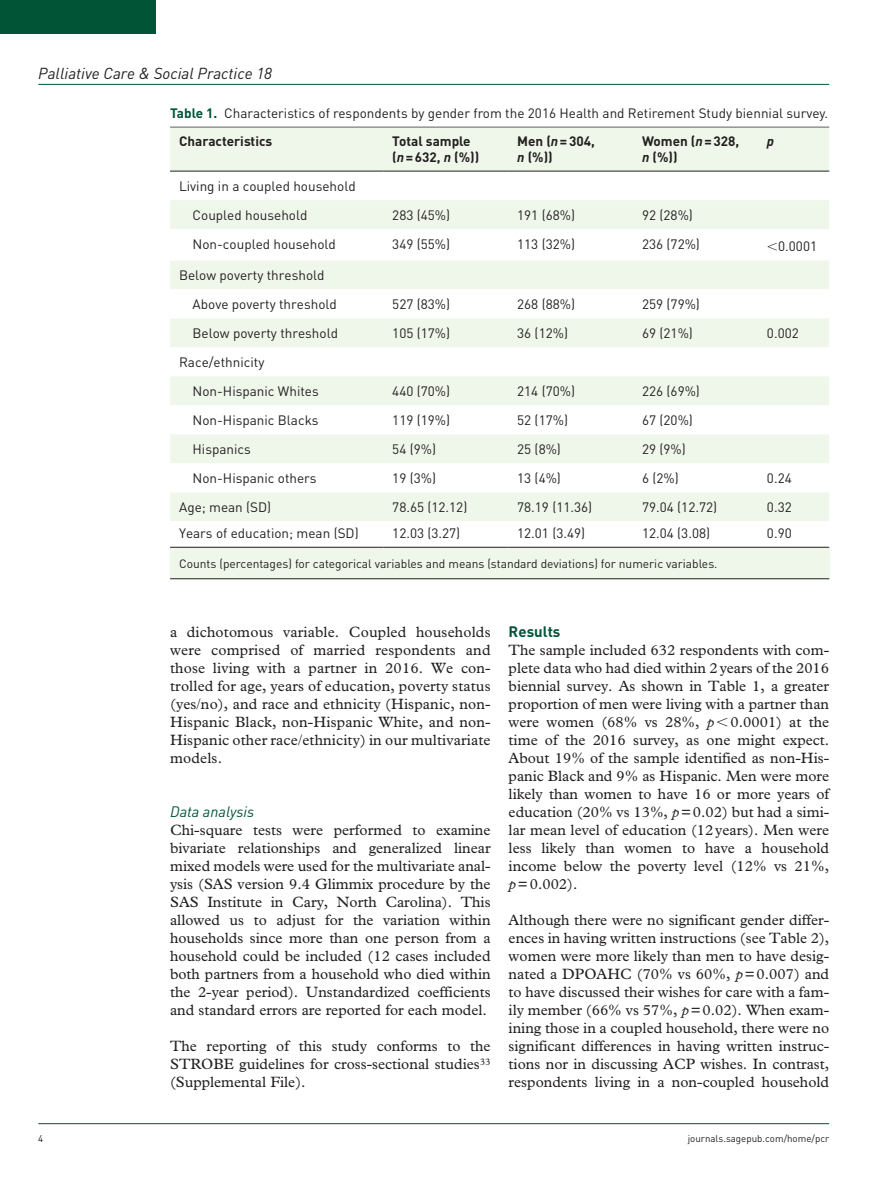
<style>
.page{position:relative;width:893px;height:1191px;background:#fff}
.page>*{position:absolute;margin:0;border:0;box-sizing:border-box;transform-origin:0 0}
.t1{font:italic 15.75px "DIN";color:#231f20}
.t2{font:15px/18px "Plantin Std";color:#231f20;text-align:justify}
.t3{font:italic 15px "DIN";color:#015436}
.t4{font:700 15px "DIN";color:#015436}
.t5{font:13.5px/29px "DIN";color:#231f20}
.t6{font:700 13.5px/15.8px "DIN";color:#231f20}
.t7{font:italic 700 13.5px "DIN";color:#231f20}
.t8{font:12px "DIN";color:#231f20}
.t9{font:9.75px "DIN";color:#231f20}
.s1{font-weight:700;color:#015436}
.s2{font-weight:700}
.s3{font-style:italic}
</style>
<div class="page">
<hr style="left:38px;top:84px;width:791px;height:1px;background:#015436">
<hr style="left:38px;top:1123px;width:791px;height:1px;background:#015436">
<div style="left:0;top:0;width:155px;height:34px;background:#015436"></div>
<div style="left:170px;top:547px;width:659px;height:32px;background:#eff7ea"></div>
<hr style="left:170px;top:127px;width:659px;height:1px;background:#231f20">
<hr style="left:170px;top:578px;width:659px;height:1px;background:#231f20">
<div style="left:170px;top:128px;width:659px;height:43px;background:#eff7ea"></div>
<svg style="left:170px;top:200px;width:659px;height:347px"></svg>
<hr style="left:170px;top:171px;width:213px;height:1px;background:#231f20">
<hr style="left:383px;top:171px;width:125px;height:1px;background:#231f20">
<hr style="left:508px;top:171px;width:125px;height:1px;background:#231f20">
<hr style="left:633px;top:171px;width:125px;height:1px;background:#231f20">
<hr style="left:758px;top:171px;width:71px;height:1px;background:#231f20">
<hr style="left:170px;top:547px;width:213px;height:1px;background:#231f20">
<hr style="left:383px;top:547px;width:125px;height:1px;background:#231f20">
<hr style="left:508px;top:547px;width:125px;height:1px;background:#231f20">
<hr style="left:633px;top:547px;width:125px;height:1px;background:#231f20">
<hr style="left:758px;top:547px;width:71px;height:1px;background:#231f20">
<svg style="left:768px;top:243px;width:9px;height:8px"></svg>
<p class="t1" style="left:38px;top:63px;width:235px">Palliative Care &amp; Social Practice 18</p>
<p class="t5" style="left:179px;top:98px;width:650px;line-height:28.5px;text-indent:-9px"><span class="s1">Table 1.</span> Characteristics of respondents by gender from the 2016 Health and Retirement Study biennial survey.<br><span class="s2">Characteristics</span></p>
<p class="t6" style="left:392px;top:133px;width:89px">Total sample (<span class="s3">n</span>=632, <span class="s3">n</span> (%))</p>
<p class="t6" style="left:517px;top:133px;width:79px">Men (<span class="s3">n</span>=304, <span class="s3">n</span> (%))</p>
<p class="t6" style="left:642px;top:133px;width:99px">Women (<span class="s3">n</span>=328, <span class="s3">n</span> (%))</p>
<p class="t7" style="left:767px;top:133px;width:9px">p</p>
<p class="t5" style="left:193px;top:171px;width:165px;text-indent:-14px">Living in a coupled household<br>Coupled household</p>
<p class="t5" style="left:392px;top:200px;width:59px">283 (45%)</p>
<p class="t5" style="left:517px;top:200px;width:59px">191 (68%)</p>
<p class="t5" style="left:642px;top:200px;width:52px">92 (28%)</p>
<p class="t5" style="left:193px;top:229px;width:145px">Non-coupled household</p>
<p class="t5" style="left:392px;top:229px;width:59px">349 (55%)</p>
<p class="t5" style="left:517px;top:229px;width:59px">113 (32%)</p>
<p class="t5" style="left:642px;top:229px;width:59px">236 (72%)</p>
<p class="t5" style="left:778px;top:232px;width:40px">0.0001</p>
<p class="t5" style="left:193px;top:261px;width:146px;text-indent:-14px">Below poverty threshold<br>Above poverty threshold</p>
<p class="t5" style="left:392px;top:290px;width:59px">527 (83%)</p>
<p class="t5" style="left:517px;top:290px;width:59px">268 (88%)</p>
<p class="t5" style="left:642px;top:290px;width:59px">259 (79%)</p>
<p class="t5" style="left:193px;top:319px;width:147px">Below poverty threshold</p>
<p class="t5" style="left:392px;top:319px;width:59px">105 (17%)</p>
<p class="t5" style="left:517px;top:319px;width:52px">36 (12%)</p>
<p class="t5" style="left:642px;top:319px;width:52px">69 (21%)</p>
<p class="t5" style="left:767px;top:319px;width:33px">0.002</p>
<p class="t5" style="left:193px;top:348px;width:128px;text-indent:-14px">Race/ethnicity<br>Non-Hispanic Whites</p>
<p class="t5" style="left:392px;top:377px;width:59px">440 (70%)</p>
<p class="t5" style="left:517px;top:377px;width:59px">214 (70%)</p>
<p class="t5" style="left:642px;top:377px;width:59px">226 (69%)</p>
<p class="t5" style="left:193px;top:406px;width:127px">Non-Hispanic Blacks</p>
<p class="t5" style="left:392px;top:406px;width:59px">119 (19%)</p>
<p class="t5" style="left:517px;top:406px;width:52px">52 (17%)</p>
<p class="t5" style="left:642px;top:406px;width:52px">67 (20%)</p>
<p class="t5" style="left:193px;top:435px;width:60px">Hispanics</p>
<p class="t5" style="left:392px;top:435px;width:45px">54 (9%)</p>
<p class="t5" style="left:517px;top:435px;width:45px">25 (8%)</p>
<p class="t5" style="left:642px;top:435px;width:45px">29 (9%)</p>
<p class="t5" style="left:193px;top:464px;width:126px">Non-Hispanic others</p>
<p class="t5" style="left:392px;top:464px;width:45px">19 (3%)</p>
<p class="t5" style="left:517px;top:464px;width:45px">13 (4%)</p>
<p class="t5" style="left:642px;top:464px;width:38px">6 (2%)</p>
<p class="t5" style="left:767px;top:464px;width:26px">0.24</p>
<p class="t5" style="left:179px;top:493px;width:94px">Age; mean (SD)</p>
<p class="t5" style="left:392px;top:493px;width:77px">78.65 (12.12)</p>
<p class="t5" style="left:517px;top:493px;width:77px">78.19 (11.36)</p>
<p class="t5" style="left:642px;top:493px;width:77px">79.04 (12.72)</p>
<p class="t5" style="left:767px;top:493px;width:26px">0.32</p>
<p class="t5" style="left:179px;top:518px;width:181px">Years of education; mean (SD)</p>
<p class="t5" style="left:392px;top:518px;width:70px">12.03 (3.27)</p>
<p class="t5" style="left:517px;top:518px;width:70px">12.01 (3.49)</p>
<p class="t5" style="left:642px;top:518px;width:70px">12.04 (3.08)</p>
<p class="t5" style="left:767px;top:518px;width:26px">0.90</p>
<p class="t8" style="left:179px;top:556px;width:540px">Counts (percentages) for categorical variables and means (standard deviations) for numeric variables.</p>
<p class="t2" style="left:170px;top:622px;width:322px">a dichotomous variable. Coupled households were comprised of married respondents and those living with a partner in 2016. We con&shy;trolled for age, years of education, poverty status (yes/no), and race and ethnicity (Hispanic, non-Hispanic Black, non-Hispanic White, and non-Hispanic other race/ethnicity) in our multivariate models.</p>
<p class="t3" style="left:170px;top:802px;width:86px">Data analysis</p>
<p class="t2" style="left:170px;top:820px;width:322px">Chi-square tests were performed to examine bivariate relationships and generalized linear mixed models were used for the multivariate anal&shy;ysis (SAS version 9.4 Glimmix procedure by the SAS Institute in Cary, North Carolina). This allowed us to adjust for the variation within households since more than one person from a household could be included (12 cases included both partners from a household who died within the 2-year period). Unstandardized coefficients and standard errors are reported for each model.</p>
<p class="t2" style="left:170px;top:1036px;width:322px">The reporting of this study conforms to the STROBE guidelines for cross-sectional studies<sup>33 </sup>(Supplemental File).</p>
<p class="t4" style="left:509px;top:621px;width:53px">Results</p>
<p class="t2" style="left:509px;top:640px;width:322px">The sample included 632 respondents with com&shy;plete data who had died within 2years of the 2016 biennial survey. As shown in Table 1, a greater proportion of men were living with a partner than were women (68% vs 28%, <span class="s3">p</span> 0.0001) at the time of the 2016 survey, as one might expect.<br>About 19% of the sample identified as non-His&shy;panic Black and 9% as Hispanic. Men were more likely than women to have 16 or more years of education (20% vs 13%, <span class="s3">p</span>=0.02) but had a simi&shy;lar mean level of education (12years). Men were less likely than women to have a household income below the poverty level (12% vs 21%, <span class="s3">p</span>=0.002).</p>
<p class="t2" style="left:509px;top:910px;width:322px">Although there were no significant gender differ&shy;ences in having written instructions (see Table 2), women were more likely than men to have desig&shy;nated a DPOAHC (70% vs 60%, <span class="s3">p</span>=0.007) and to have discussed their wishes for care with a fam&shy;ily member (66% vs 57%, <span class="s3">p</span>=0.02). When exam&shy;ining those in a coupled household, there were no significant differences in having written instruc&shy;tions nor in discussing ACP wishes. In contrast, respondents living in a non-coupled household</p>
<p class="t9" style="left:38px;top:1132px;width:7px">4</p>
<p class="t9" style="left:688px;top:1132px;width:143px">journals.sagepub.com/home/pcr</p>
</div>
